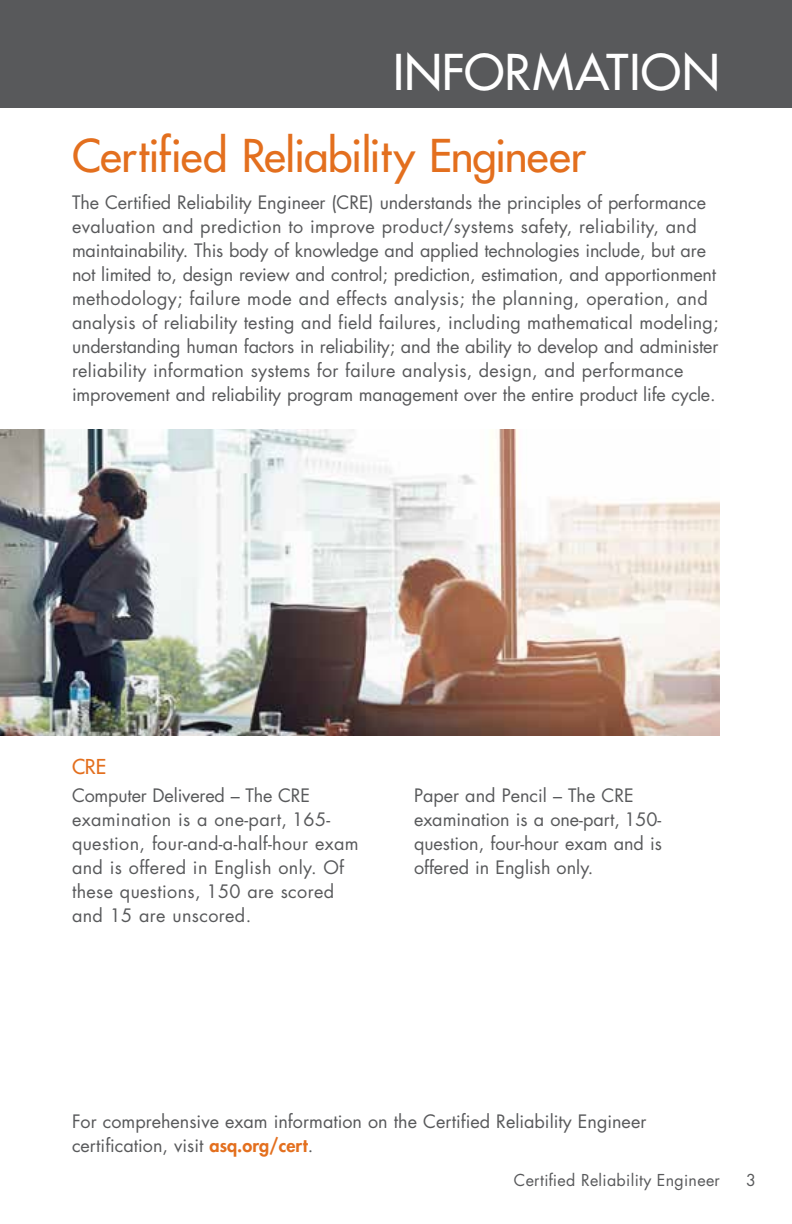
<style>
.page{position:relative;width:792px;height:1224px;background:#fff}
.page>*{position:absolute;margin:0;border:0;box-sizing:border-box;transform-origin:0 0}
.t1{font:500 48px "Futura Std";letter-spacing:.01em;color:#fff}
.t2{font:500 44px "Futura Std";letter-spacing:-.02em;color:#e36f1e}
.t3{font:500 20px "Futura Std";color:#e36f1e}
.t4{font:18px/24px "Futura Std";color:#58595b}
.t5{font:18px/24px "Futura Std";letter-spacing:.02em;color:#58595b}
.t6{font:16px "Futura Std";letter-spacing:.02em;color:#58595b}
.s1{font-weight:800;color:#e36f1e}
</style>
<div class="page">
<img style="left:0;top:430px;width:720px;height:90px">
<div style="left:0;top:0;width:792px;height:108px;background:#58595b"></div>
<img style="left:0;top:520px;width:720px;height:216px">
<h1 class="t1" style="left:393px;top:42px;width:328px">INFORMATION</h1>
<h2 class="t2" style="left:72px;top:129px;width:515px">Certified Reliability Engineer</h2>
<p class="t4" style="left:72px;top:191px;width:648px">The Certified Reliability Engineer (CRE) understands the principles of performance evaluation and prediction to improve product/systems safety, reliability, and maintainability. This body of knowledge and applied technologies include, but are not limited to, design review and control; prediction, estimation, and apportionment methodology; failure mode and effects analysis; the planning, operation, and analysis of reliability testing and field failures, including mathematical modeling; understanding human factors in reliability; and the ability to develop and administer reliability information systems for failure analysis, design, and performance improvement and reliability program management over the entire product life cycle.</p>
<p class="t3" style="left:72px;top:754px;width:36px">CRE</p>
<p class="t5" style="left:72px;top:784px;width:288px">Computer Delivered – The CRE examination is a one-part, 165- question, four-and-a-half-hour exam and is offered in English only. Of these questions, 150 are scored and 15 are unscored.</p>
<p class="t4" style="left:414px;top:784px;width:249px">Paper and Pencil – The CRE examination is a one-part, 150- question, four-hour exam and is offered in English only.</p>
<p class="t4" style="left:72px;top:1110px;width:576px">For comprehensive exam information on the Certified Reliability Engineer certification, visit <span class="s1">asq.org/cert</span>.</p>
<p class="t6" style="left:514px;top:1170px;width:208px">Certified Reliability Engineer</p>
<p class="t6" style="left:746px;top:1170px;width:11px">3</p>
</div>
